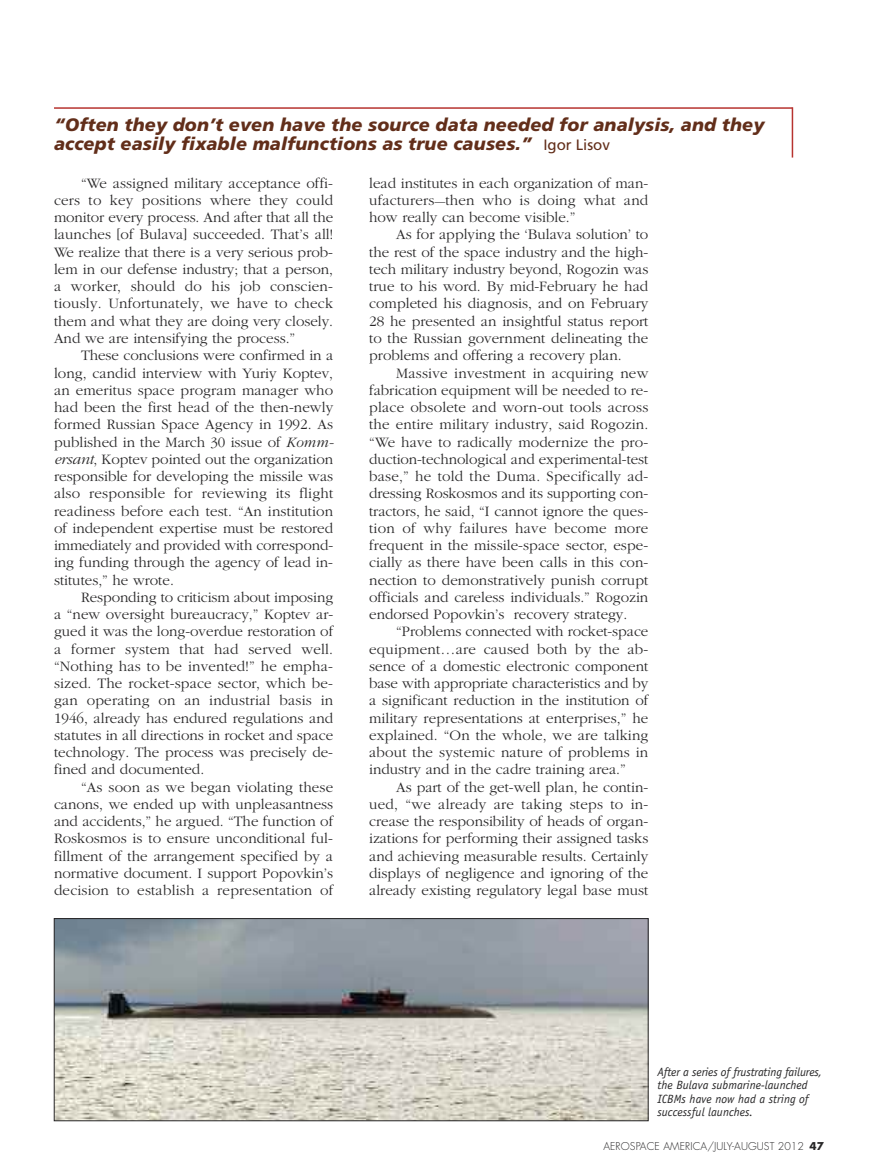
<style>
.page{position:relative;width:878px;height:1175px;background:#fff}
.page>*{position:absolute;margin:0;border:0;box-sizing:border-box;transform-origin:0 0}
.t1{font:italic 900 18px/19.5px "Frutiger";letter-spacing:.01em;color:#622e1a}
.t2{font:300 15px/17.2px "Garamond";color:#272627;text-align:justify}
.t3{font:italic 12px/13.5px "Officina Sans Std";letter-spacing:.005em;color:#272627}
.t4{font:300 10.5px "Futura";letter-spacing:.01em;color:#272627}
.s1{font-weight:400;font-style:normal;font-size:15px}
.s2{font-style:italic}
.s3{font-size:10.5px}
.s4{font-weight:700}
</style>
<div class="page">
<img style="left:56px;top:920px;width:590px;height:198px">
<div style="left:54px;top:918px;width:594px;height:202px;border:1px solid #272627"></div>
<hr style="left:791px;top:107px;width:2px;height:50px;background:#b7332f">
<hr style="left:54px;top:107px;width:738px;height:2px;background:#b7332f">
<p class="t1" style="left:54px;top:116px;width:712px">“Often they don’t even have the source data needed for analysis, and they accept easily fixable malfunctions as true causes.” <span class="s1">Igor Lisov</span></p>
<p class="t2" style="left:54px;top:174px;width:281px;text-indent:27px">“We assigned military acceptance offi&shy;cers to key positions where they could monitor every process. And after that all the launches [of Bulava] succeeded. That’s all!<br>We realize that there is a very serious prob&shy;lem in our defense industry; that a person, a worker, should do his job conscien&shy;tiously. Unfortunately, we have to check them and what they are doing very closely.<br>And we are intensifying the process.”</p>
<p class="t2" style="left:54px;top:346px;width:281px;text-indent:27px">These conclusions were confirmed in a long, candid interview with Yuriy Koptev, an emeritus space program manager who had been the first head of the then-newly formed Russian Space Agency in 1992. As published in the March 30 issue of <span class="s2">Komm&shy;ersant</span>, Koptev pointed out the organization responsible for developing the missile was also responsible for reviewing its flight readiness before each test. “An institution of independent expertise must be restored immediately and provided with correspond&shy;ing funding through the agency of lead in&shy;stitutes,” he wrote.</p>
<p class="t2" style="left:54px;top:588px;width:281px;text-indent:27px">Responding to criticism about imposing a “new oversight bureaucracy,” Koptev ar&shy;gued it was the long-overdue restoration of a former system that had served well. “Nothing has to be invented!” he empha&shy;sized. The rocket-space sector, which be&shy;gan operating on an industrial basis in 1946, already has endured regulations and statutes in all directions in rocket and space technology. The process was precisely de&shy;fined and documented.</p>
<p class="t2" style="left:54px;top:778px;width:281px;text-indent:27px">“As soon as we began violating these canons, we ended up with unpleasantness and accidents,” he argued. “The function of Roskosmos is to ensure unconditional ful&shy;fillment of the arrangement specified by a normative document. I support Popovkin’s decision to establish a representation of</p>
<p class="t2" style="left:369px;top:174px;width:281px">lead institutes in each organization of man&shy;ufacturers<span class="s3">—</span>then who is doing what and how really can become visible.”</p>
<p class="t2" style="left:369px;top:226px;width:281px;text-indent:27px">As for applying the ‘Bulava solution’ to the rest of the space industry and the high&shy;tech military industry beyond, Rogozin was true to his word. By mid-February he had completed his diagnosis, and on February 28 he presented an insightful status report to the Russian government delineating the problems and offering a recovery plan.</p>
<p class="t2" style="left:369px;top:364px;width:281px;text-indent:27px">Massive investment in acquiring new fabrication equipment will be needed to re&shy;place obsolete and worn-out tools across the entire military industry, said Rogozin. “We have to radically modernize the pro&shy;duction-technological and experimental-test base,” he told the Duma. Specifically ad&shy;dressing Roskosmos and its supporting con&shy;tractors, he said, “I cannot ignore the ques&shy;tion of why failures have become more frequent in the missile-space sector, espe&shy;cially as there have been calls in this con&shy;nection to demonstratively punish corrupt officials and careless individuals.” Rogozin endorsed Popovkin’s recovery strategy.</p>
<p class="t2" style="left:369px;top:622px;width:281px;text-indent:27px">“Problems connected with rocket-space equipment…are caused both by the ab&shy;sence of a domestic electronic component base with appropriate characteristics and by a significant reduction in the institution of military representations at enterprises,” he explained. “On the whole, we are talking about the systemic nature of problems in industry and in the cadre training area.”</p>
<p class="t2" style="left:369px;top:778px;width:281px;text-indent:27px">As part of the get-well plan, he contin&shy;ued, “we already are taking steps to in&shy;crease the responsibility of heads of organ&shy;izations for performing their assigned tasks and achieving measurable results. Certainly displays of negligence and ignoring of the already existing regulatory legal base must</p>
<p class="t3" style="left:657px;top:1065px;width:166px">After a series of frustrating failures, the Bulava submarine-launched<br>ICBMs have now had a string of successful launches.</p>
<p class="t4" style="left:603px;top:1141px;width:222px">AEROSPACE AMERICA/JULY-AUGUST 2012 <span class="s4">47</span></p>
</div>
